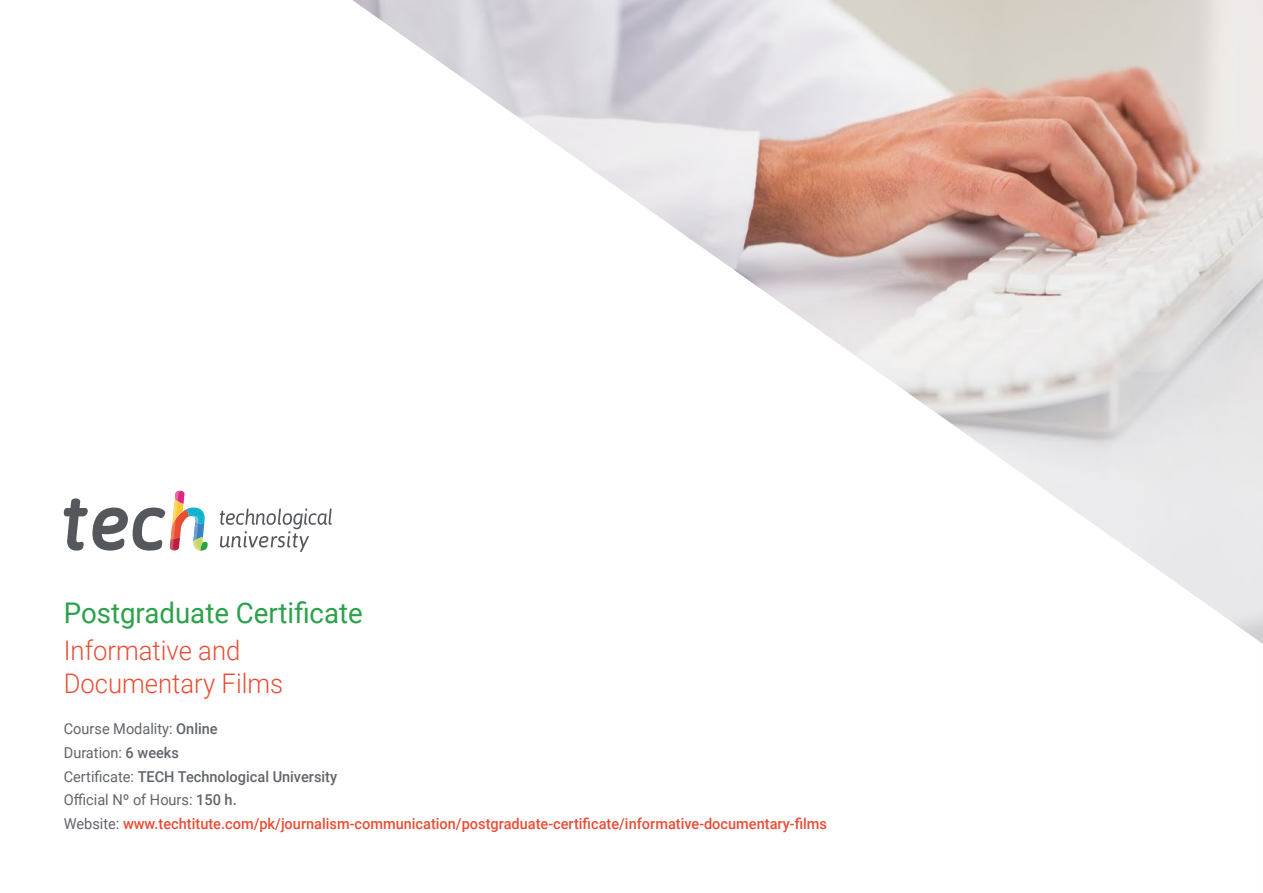
<style>
.page{position:relative;width:1263px;height:893px;background:#fff}
.page>*{position:absolute;margin:0;border:0;box-sizing:border-box;transform-origin:0 0}
.t1{font:28.5px "Roboto";color:#2ca14b}
.t2{font:300 27px/33px "Roboto";color:#e94d35;scale:.95 1}
.t3{font:500 15px/23.7px "Roboto";color:#e94d35}
.s1{font-weight:400;color:#61646a}
.s2{color:#61646a}
</style>
<div class="page">
<img style="left:352px;top:0;width:911px;height:644px">
<svg style="left:64px;top:491px;width:144px;height:60px"></svg>
<svg style="left:220px;top:508px;width:112px;height:44px"></svg>
<h1 class="t1" style="left:64px;top:593px;width:301px">Postgraduate Certificate</h1>
<h2 class="t2" style="left:64px;top:633px;width:232px">Informative and<br>Documentary Films</h2>
<p class="t3" style="left:64px;top:716px;width:765px"><span class="s1">Course Modality:</span> <span class="s2">Online<br></span><span class="s1">Duration:</span> <span class="s2">6 weeks<br></span><span class="s1">Certificate:</span> <span class="s2">TECH Technological University<br></span><span class="s1">Official Nº of Hours:</span> <span class="s2">150 h.<br></span><span class="s1">Website:</span> www.techtitute.com/pk/journalism-communication/postgraduate-certificate/informative-documentary-films</p>
</div>
